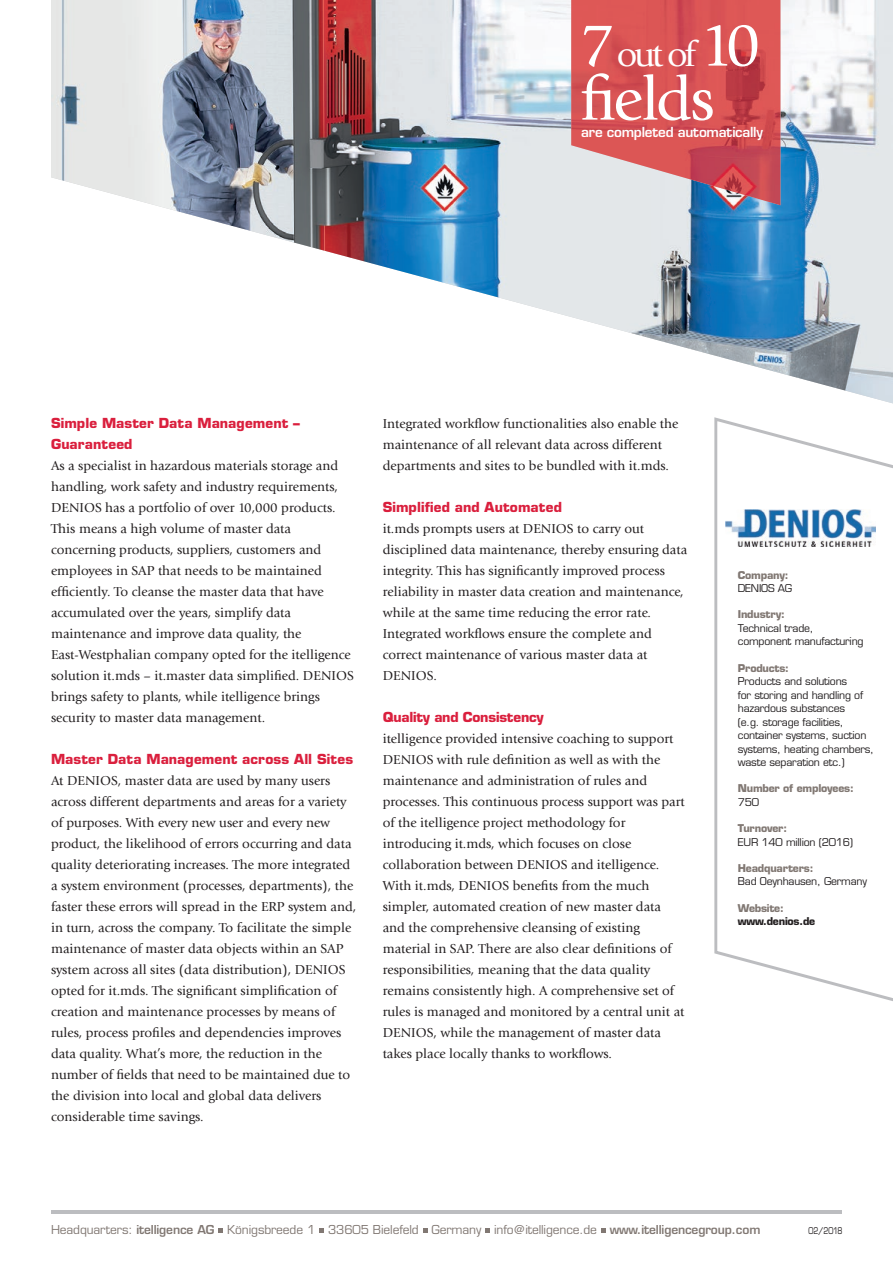
<style>
.page{position:relative;width:893px;height:1263px;background:#fff}
.page>*{position:absolute;margin:0;border:0;box-sizing:border-box;transform-origin:0 0}
.t1{font:63px "Giovanni LTCE";color:#fff}
.t2{font:36px "Giovanni LTCE";color:#fff}
.t3{font:13.5px/21px "Giovanni LTCE";color:#231f20}
.t4{font:700 13.5px/21px "Eurostile LTCE";letter-spacing:.01em;color:#da1f3d}
.t5{font:600 13.5px "Eurostile LTCE";letter-spacing:-.015em;color:#fff}
.t6{font:700 13.5px "Eurostile LTCE";letter-spacing:-.015em;color:#da1f3d}
.t7{font:500 12px "Eurostile LTCE";letter-spacing:-.01em;color:#817873}
.t8{font:500 10.5px/13.5px "Eurostile LTCE";letter-spacing:-.02em;color:#231f20}
.t9{font:700 10.5px "Eurostile";letter-spacing:-.02em;color:#817873}
.t10{font:700 10.5px "Eurostile";letter-spacing:-.02em;color:#231f20}
.t11{font:500 9px "Eurostile LTCE";color:#231f20;scale:.8 1}
.s1{font-size:63px}
.s2{font-weight:600}
</style>
<div class="page">
<img style="left:51px;top:0;width:842px;height:403px">
<hr style="left:51px;top:1210px;width:791px;height:3px;background:#bcbdc0">
<img style="left:571px;top:0;width:209px;height:205px">
<svg style="left:714px;top:417px;width:179px;height:584px"></svg>
<img style="left:725px;top:509px;width:151px;height:37px">
<svg style="left:218px;top:1228px;width:5px;height:5px"></svg>
<svg style="left:319px;top:1228px;width:5px;height:5px"></svg>
<svg style="left:423px;top:1228px;width:5px;height:5px"></svg>
<svg style="left:485px;top:1228px;width:5px;height:5px"></svg>
<svg style="left:601px;top:1228px;width:5px;height:5px"></svg>
<h2 class="t2" style="left:580px;top:34px;width:182px"><span class="s1">7</span> out of <span class="s1">10</span></h2>
<h1 class="t1" style="left:580px;top:64px;width:136px">fields</h1>
<p class="t5" style="left:581px;top:124px;width:183px">are completed automatically</p>
<p class="t4" style="left:51px;top:413px;width:251px">Simple Master Data Management –<br>Guaranteed</p>
<p class="t3" style="left:51px;top:455px;width:304px">As a specialist in hazardous materials storage and handling, work safety and industry requirements, DENIOS has a portfolio of over 10,000 products.<br>This means a high volume of master data concerning products, suppliers, customers and employees in SAP that needs to be maintained efficiently. To cleanse the master data that have accumulated over the years, simplify data maintenance and improve data quality, the East-Westphalian company opted for the itelligence solution it.mds – it.master data simplified. DENIOS brings safety to plants, while itelligence brings security to master data management.</p>
<p class="t4" style="left:51px;top:749px;width:304px">Master Data Management across All Sites</p>
<p class="t3" style="left:51px;top:770px;width:307px">At DENIOS, master data are used by many users across different departments and areas for a variety of purposes. With every new user and every new product, the likelihood of errors occurring and data quality deteriorating increases. The more integrated a system environment (processes, departments), the faster these errors will spread in the ERP system and, in turn, across the company. To facilitate the simple maintenance of master data objects within an SAP system across all sites (data distribution), DENIOS opted for it.mds. The significant simplification of creation and maintenance processes by means of rules, process profiles and dependencies improves data quality. What’s more, the reduction in the number of fields that need to be maintained due to the division into local and global data delivers considerable time savings.</p>
<p class="t3" style="left:383px;top:413px;width:297px">Integrated workflow functionalities also enable the maintenance of all relevant data across different departments and sites to be bundled with it.mds.</p>
<p class="t4" style="left:383px;top:496px;width:181px">Simplified and Automated</p>
<p class="t3" style="left:383px;top:518px;width:306px">it.mds prompts users at DENIOS to carry out disciplined data maintenance, thereby ensuring data integrity. This has significantly improved process reliability in master data creation and maintenance, while at the same time reducing the error rate.<br>Integrated workflows ensure the complete and correct maintenance of various master data at DENIOS.</p>
<p class="t6" style="left:383px;top:708px;width:163px">Quality and Consistency</p>
<p class="t3" style="left:383px;top:728px;width:304px">itelligence provided intensive coaching to support DENIOS with rule definition as well as with the maintenance and administration of rules and processes. This continuous process support was part of the itelligence project methodology for introducing it.mds, which focuses on close collaboration between DENIOS and itelligence.<br>With it.mds, DENIOS benefits from the much simpler, automated creation of new master data and the comprehensive cleansing of existing material in SAP. There are also clear definitions of responsibilities, meaning that the data quality remains consistently high. A comprehensive set of rules is managed and monitored by a central unit at DENIOS, while the management of master data takes place locally thanks to workflows.</p>
<p class="t9" style="left:738px;top:568px;width:52px">Company:</p>
<p class="t8" style="left:738px;top:581px;width:56px">DENIOS AG</p>
<p class="t9" style="left:738px;top:608px;width:49px">Industry:</p>
<p class="t8" style="left:738px;top:621px;width:127px">Technical trade, component manufacturing</p>
<p class="t9" style="left:738px;top:661px;width:53px">Products:</p>
<p class="t8" style="left:738px;top:675px;width:138px">Products and solutions<br>for storing and handling of hazardous substances<br>(e.g. storage facilities, container systems, suction systems, heating chambers, waste separation etc.)</p>
<p class="t9" style="left:738px;top:782px;width:118px">Number of employees:</p>
<p class="t8" style="left:738px;top:795px;width:23px">750</p>
<p class="t9" style="left:738px;top:822px;width:51px">Turnover:</p>
<p class="t8" style="left:738px;top:835px;width:117px">EUR 140 million (2016)</p>
<p class="t9" style="left:738px;top:861px;width:77px">Headquarters:</p>
<p class="t8" style="left:738px;top:875px;width:131px">Bad Oeynhausen, Germany</p>
<p class="t9" style="left:738px;top:901px;width:48px">Website:</p>
<p class="t10" style="left:738px;top:915px;width:79px">www.denios.de</p>
<p class="t7" style="left:51px;top:1223px;width:711px">Headquarters: <span class="s2">itelligence AG</span> Königsbreede 1 33605 Bielefeld Germany info@itelligence.de <span class="s2">www.itelligencegroup.com</span></p>
<p class="t11" style="left:808px;top:1225px;width:44px">02/2018</p>
</div>
